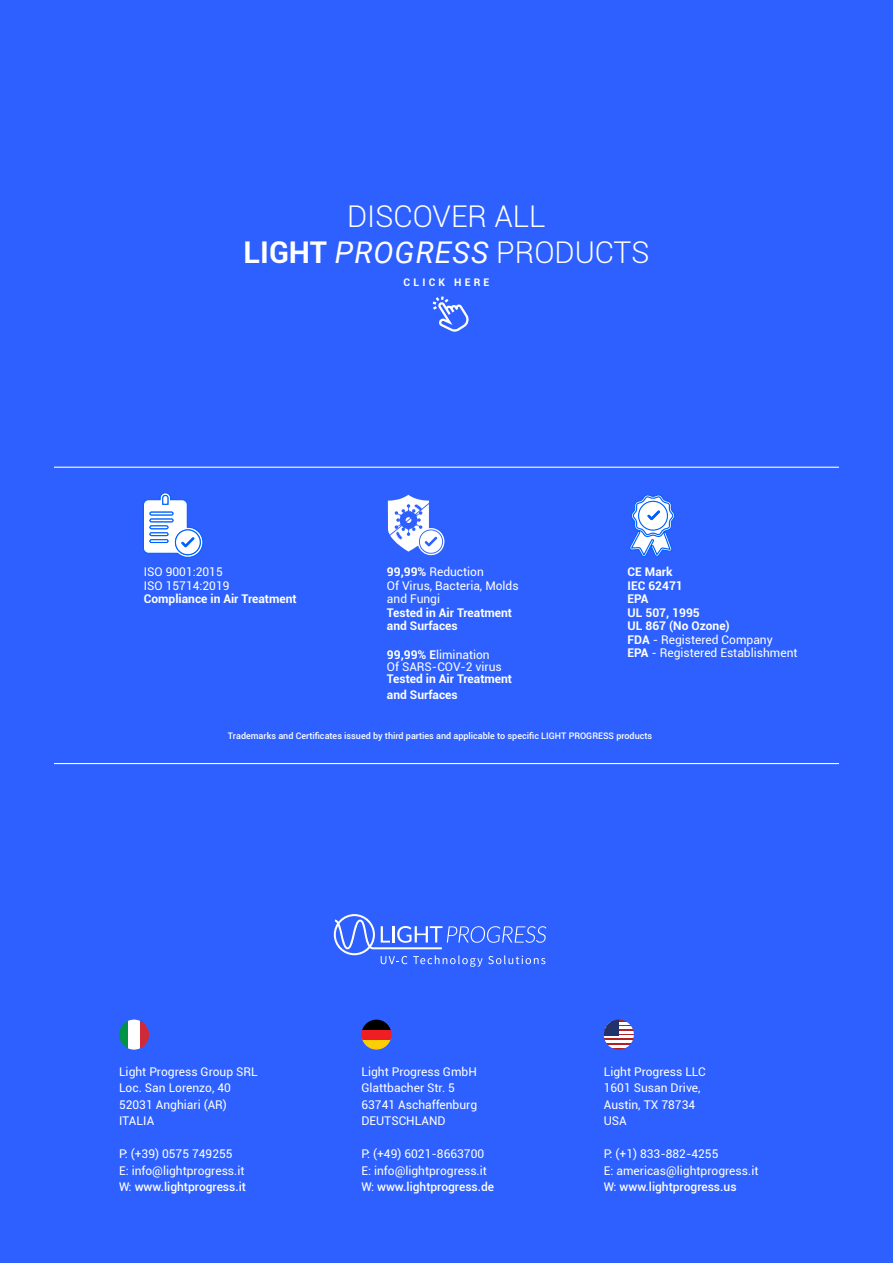
<style>
.page{position:relative;width:893px;height:1263px;background:#2d60ff}
.page>*{position:absolute;margin:0;border:0;box-sizing:border-box;transform-origin:0 0}
.TESTO_BASE{font:italic 30px "Roboto";letter-spacing:.035em;color:#fff}
.TESTO_BASE-2{font:300 30px "Roboto";color:#fff}
.TESTO_BASE-3{font:12px/13.5px "Roboto";color:#fff}
.TESTO_BASE-4{font:700 12px/13.5px "Roboto";color:#fff}
.TESTO_BASE-5{font:500 12px "Roboto";color:#fff}
.TESTO_BASE-6{font:700 10.5px "Roboto";letter-spacing:.3em;color:#fff}
.TESTO_BASE-7{font:500 9px "Roboto";color:#fff}
.s1{font-weight:700;font-style:normal}
.s2{font-weight:300;font-style:normal}
.s3{font-weight:700}
.s4{font-weight:400}
</style>
<div class="page">
<hr style="left:604px;top:1019px;width:30px;height:3px;background:#b02024">
<hr style="left:604px;top:1047px;width:30px;height:2px;background:#b02024">
<hr style="left:604px;top:1043px;width:30px;height:2px;background:#b02024">
<hr style="left:604px;top:1038px;width:30px;height:2px;background:#b02024">
<hr style="left:604px;top:1033px;width:30px;height:3px;background:#b02024">
<hr style="left:604px;top:1029px;width:30px;height:2px;background:#b02024">
<hr style="left:604px;top:1024px;width:30px;height:2px;background:#b02024">
<hr style="left:604px;top:1045px;width:30px;height:2px;background:#fff">
<hr style="left:604px;top:1040px;width:30px;height:3px;background:#fff">
<hr style="left:604px;top:1036px;width:30px;height:2px;background:#fff">
<hr style="left:604px;top:1031px;width:30px;height:2px;background:#fff">
<hr style="left:604px;top:1026px;width:30px;height:3px;background:#fff">
<hr style="left:604px;top:1022px;width:30px;height:2px;background:#fff">
<svg style="left:604px;top:1019px;width:15px;height:17px"></svg>
<svg style="left:140px;top:1021px;width:9px;height:28px"></svg>
<div style="left:128px;top:1019px;width:12px;height:30px;background:#fff"></div>
<svg style="left:119px;top:1021px;width:9px;height:28px"></svg>
<svg style="left:362px;top:1039px;width:29px;height:10px"></svg>
<div style="left:361px;top:1029px;width:30px;height:10px;background:#ed1f24"></div>
<svg style="left:362px;top:1019px;width:29px;height:10px"></svg>
<svg style="left:334px;top:914px;width:212px;height:53px"></svg>
<hr style="left:54px;top:763px;width:785px;height:1px;background:#fff">
<hr style="left:54px;top:467px;width:785px;height:1px;background:#fff">
<svg style="left:387px;top:494px;width:58px;height:62px"></svg>
<svg style="left:629px;top:494px;width:47px;height:63px"></svg>
<svg style="left:143px;top:492px;width:61px;height:66px"></svg>
<svg style="left:433px;top:296px;width:36px;height:36px"></svg>
<p class="TESTO_BASE-2" style="left:347px;top:195px;width:200px">DISCOVER ALL</p>
<p class="TESTO_BASE" style="left:244px;top:231px;width:407px"><span class="s1">LIGHT</span> PROGRESS <span class="s2">PRODUCTS</span></p>
<p class="TESTO_BASE-6" style="left:404px;top:275px;width:87px">CLICK HERE</p>
<p class="TESTO_BASE-3" style="left:144px;top:565px;width:80px">ISO 9001:2015</p>
<p class="TESTO_BASE-3" style="left:144px;top:578px;width:87px">ISO 15714:2019</p>
<p class="TESTO_BASE-4" style="left:144px;top:592px;width:154px">Compliance in Air Treatment</p>
<p class="TESTO_BASE-3" style="left:387px;top:565px;width:99px"><span class="s3">99,99%</span> Reduction</p>
<p class="TESTO_BASE-3" style="left:387px;top:578px;width:133px">Of Virus, Bacteria, Molds and Fungi</p>
<p class="TESTO_BASE-4" style="left:387px;top:605px;width:127px">Tested in Air Treatment and Surfaces</p>
<p class="TESTO_BASE-3" style="left:387px;top:647px;width:104px"><span class="s3">99,99% E</span>limination</p>
<p class="TESTO_BASE-3" style="left:387px;top:659px;width:116px">Of SARS-COV-2 virus</p>
<p class="TESTO_BASE-4" style="left:387px;top:670px;width:127px;line-height:16.5px">Tested in Air Treatment and Surfaces</p>
<p class="TESTO_BASE-4" style="left:628px;top:565px;width:46px">CE Mark</p>
<p class="TESTO_BASE-4" style="left:628px;top:578px;width:57px">IEC 62471</p>
<p class="TESTO_BASE-4" style="left:628px;top:592px;width:22px">EPA</p>
<p class="TESTO_BASE-4" style="left:628px;top:605px;width:74px">UL 507, 1995</p>
<p class="TESTO_BASE-4" style="left:628px;top:619px;width:104px">UL 867 (No Ozone)</p>
<p class="TESTO_BASE-3" style="left:628px;top:632px;width:147px"><span class="s3">FDA</span> - Registered Company</p>
<p class="TESTO_BASE-3" style="left:628px;top:646px;width:171px"><span class="s3">EPA</span> - Registered Establishment</p>
<p class="TESTO_BASE-7" style="left:228px;top:729px;width:426px">Trademarks and Certificates issued by third parties and applicable to specific LIGHT PROGRESS products</p>
<p class="TESTO_BASE-3" style="left:119px;top:1064px;width:140px">Light Progress Group SRL</p>
<p class="TESTO_BASE-3" style="left:119px;top:1081px;width:113px">Loc. San Lorenzo, 40</p>
<p class="TESTO_BASE-3" style="left:119px;top:1097px;width:109px">52031 Anghiari (AR)</p>
<p class="TESTO_BASE-3" style="left:119px;top:1114px;width:37px">ITALIA</p>
<p class="TESTO_BASE-3" style="left:119px;top:1147px;width:115px">P: (+39) 0575 749255</p>
<p class="TESTO_BASE-3" style="left:119px;top:1163px;width:127px">E: info@lightprogress.it</p>
<p class="TESTO_BASE-5" style="left:119px;top:1178px;width:128px"><span class="s4">W:</span> www.lightprogress.it</p>
<p class="TESTO_BASE-3" style="left:361px;top:1064px;width:117px">Light Progress GmbH</p>
<p class="TESTO_BASE-3" style="left:361px;top:1081px;width:95px">Glattbacher Str. 5</p>
<p class="TESTO_BASE-3" style="left:361px;top:1097px;width:117px">63741 Aschaffenburg</p>
<p class="TESTO_BASE-3" style="left:361px;top:1114px;width:86px">DEUTSCHLAND</p>
<p class="TESTO_BASE-3" style="left:361px;top:1147px;width:124px">P: (+49) 6021-8663700</p>
<p class="TESTO_BASE-3" style="left:361px;top:1163px;width:127px">E: info@lightprogress.it</p>
<p class="TESTO_BASE-5" style="left:361px;top:1178px;width:134px"><span class="s4">W:</span> www.lightprogress.de</p>
<p class="TESTO_BASE-3" style="left:604px;top:1064px;width:103px">Light Progress LLC</p>
<p class="TESTO_BASE-3" style="left:604px;top:1081px;width:98px">1601 Susan Drive,</p>
<p class="TESTO_BASE-3" style="left:604px;top:1097px;width:93px">Austin, TX 78734</p>
<p class="TESTO_BASE-3" style="left:604px;top:1114px;width:25px">USA</p>
<p class="TESTO_BASE-3" style="left:604px;top:1147px;width:116px">P: (+1) 833-882-4255</p>
<p class="TESTO_BASE-3" style="left:604px;top:1163px;width:156px">E: americas@lightprogress.it</p>
<p class="TESTO_BASE-5" style="left:604px;top:1178px;width:134px"><span class="s4">W:</span> www.lightprogress.us</p>
</div>
